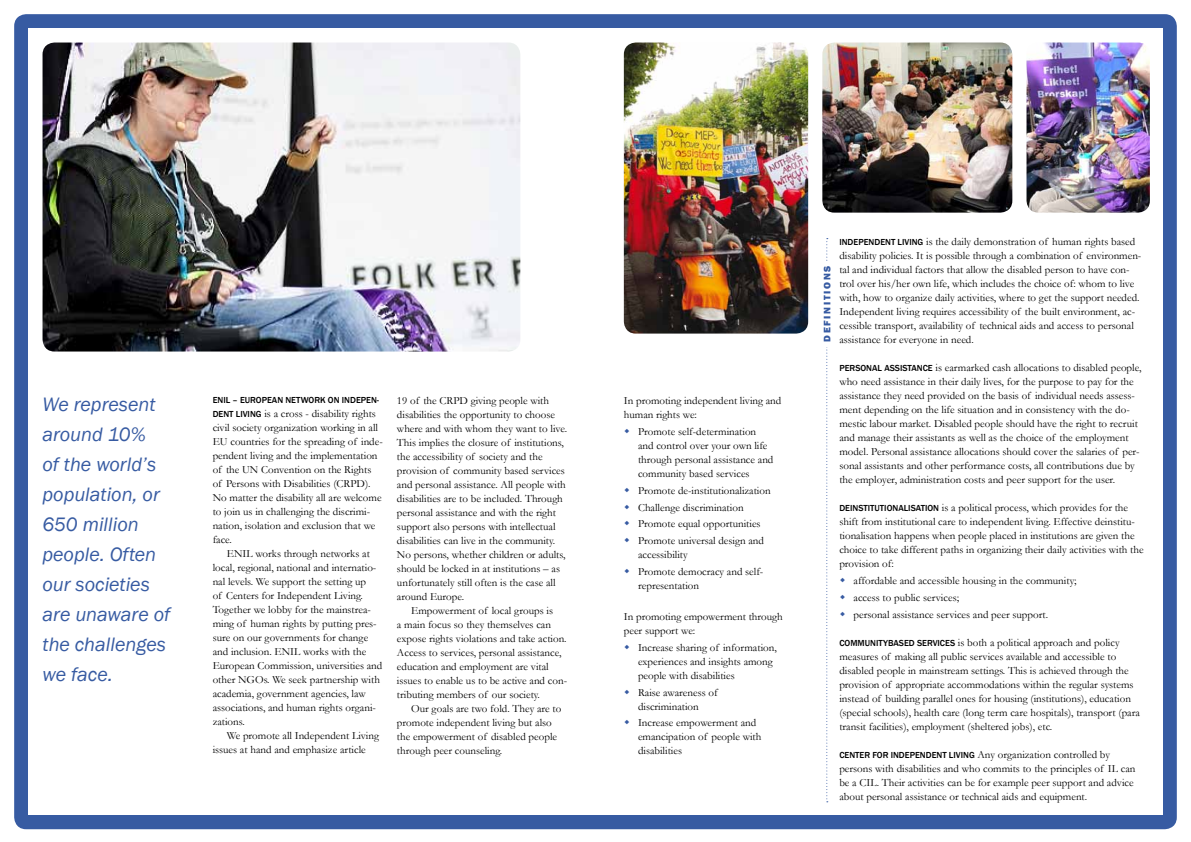
<style>
.page{position:relative;width:1191px;height:842px;background:#fff}
.page>*{position:absolute;margin:0;border:0;box-sizing:border-box;transform-origin:0 0}
.t1{font:italic 20px/30px "Franklin Gothic";color:#375ba2}
.t2{font:11px/14px "Garamond";color:#000}
.t3{font:800 10px "Franklin Gothic";letter-spacing:.17em;color:#375ba2}
.t4{font:500 9px "Franklin Gothic";color:#000}
.s1{font-family:"Franklin Gothic";font-weight:500;font-size:9px}
</style>
<div class="page">
<div style="left:14px;top:14px;width:1162px;height:815px;background:#375ba2;border-radius:12px"></div>
<div style="left:28px;top:28px;width:1134px;height:787px;background:#fff"></div>
<img style="left:822px;top:43px;width:190px;height:170px">
<img style="left:624px;top:43px;width:184px;height:291px">
<img style="left:43px;top:43px;width:477px;height:308px">
<img style="left:1026px;top:43px;width:123px;height:170px">
<svg style="left:826px;top:238px;width:2px;height:564px"></svg>
<div style="left:823px;top:262px;width:11px;height:84px;background:#fff"></div>
<h1 class="t1" style="left:43px;top:390px;width:129px">We represent around 10%<br>of the world’s population, or<br>650 million people. Often our societies are unaware of the challenges we face.</h1>
<p class="t4" style="left:213px;top:395px;width:168px">ENIL – EUROPEAN NETWORK ON INDEPEN-</p>
<p class="t2" style="left:213px;top:406px;width:172px"><span class="s1">DENT LIVING</span> is a cross - disability rights civil society organization working in all EU countries for the spreading of inde&shy;pendent living and the implementation of the UN Convention on the Rights of Persons with Disabilities (CRPD).<br>No matter the disability all are welcome to join us in challenging the discrimi&shy;nation, isolation and exclusion that we face.</p>
<p class="t2" style="left:213px;top:546px;width:171px;text-indent:14px">ENIL works through networks at local, regional, national and internatio&shy;nal levels. We support the setting up<br>of Centers for Independent Living.<br>Together we lobby for the mainstrea&shy;ming of human rights by putting pres&shy;sure on our governments for change and inclusion. ENIL works with the European Commission, universities and other NGOs. We seek partnership with academia, government agencies, law associations, and human rights organi&shy;zations.</p>
<p class="t2" style="left:213px;top:728px;width:168px;text-indent:14px">We promote all Independent Living issues at hand and emphasize article</p>
<p class="t2" style="left:397px;top:393px;width:172px">19 of the CRPD giving people with disabilities the opportunity to choose where and with whom they want to live.<br>This implies the closure of institutions, the accessibility of society and the provision of community based services and personal assistance. All people with disabilities are to be included. Through personal assistance and with the right support also persons with intellectual disabilities can live in the community.<br>No persons, whether children or adults, should be locked in at institutions – as unfortunately still often is the case all around Europe.</p>
<p class="t2" style="left:397px;top:603px;width:172px;text-indent:14px">Empowerment of local groups is<br>a main focus so they themselves can expose rights violations and take action.<br>Access to services, personal assistance, education and employment are vital issues to enable us to be active and con&shy;tributing members of our society.</p>
<p class="t2" style="left:397px;top:701px;width:166px;text-indent:14px">Our goals are two fold. They are to promote independent living but also the empowerment of disabled people through peer counseling.</p>
<p class="t2" style="left:624px;top:393px;width:159px">In promoting independent living and human rights we:</p>
<p class="t2" style="left:638px;top:424px;width:137px">Promote self-determination and control over your own life through personal assistance and community based services</p>
<p class="t2" style="left:638px;top:482px;width:134px;line-height:16.8px">Promote de-institutionalization<br>Challenge discrimination<br>Promote equal opportunities<br>Promote universal design and</p>
<p class="t2" style="left:638px;top:546px;width:127px;line-height:16.8px">accessibility<br>Promote democracy and self-</p>
<p class="t2" style="left:638px;top:578px;width:63px">representation</p>
<p class="t2" style="left:624px;top:609px;width:160px">In promoting empowerment through peer support we:</p>
<p class="t2" style="left:638px;top:640px;width:140px">Increase sharing of information, experiences and insights among people with disabilities</p>
<p class="t2" style="left:638px;top:685px;width:81px">Raise awareness of discrimination</p>
<p class="t2" style="left:638px;top:716px;width:125px">Increase empowerment and emancipation of people with disabilities</p>
<p class="t3" style="left:820px;top:342px;width:78px;rotate:-90deg">Definitions</p>
<p class="t2" style="left:839px;top:235px;width:303px"><span class="s1">INDEPENDENT LIVING</span> is the daily demonstration of human rights based disability policies. It is possible through a combination of environmen&shy;tal and individual factors that allow the disabled person to have con&shy;trol over his/her own life, which includes the choice of: whom to live with, how to organize daily activities, where to get the support needed.<br>Independent living requires accessibility of the built environment, ac&shy;cessible transport, availability of technical aids and access to personal assistance for everyone in need.</p>
<p class="t2" style="left:839px;top:361px;width:304px"><span class="s1">PERSONAL ASSISTANCE</span> is earmarked cash allocations to disabled people, who need assistance in their daily lives, for the purpose to pay for the assistance they need provided on the basis of individual needs assess&shy;ment depending on the life situation and in consistency with the do&shy;mestic labour market. Disabled people should have the right to recruit and manage their assistants as well as the choice of the employment model. Personal assistance allocations should cover the salaries of per&shy;sonal assistants and other performance costs, all contributions due by the employer, administration costs and peer support for the user.</p>
<p class="t2" style="left:839px;top:501px;width:306px"><span class="s1">DEINSTITUTIONALISATION</span> is a political process, which provides for the shift from institutional care to independent living. Effective deinstitu&shy;tionalisation happens when people placed in institutions are given the choice to take different paths in organizing their daily activities with the provision of:</p>
<p class="t2" style="left:853px;top:572px;width:225px;line-height:16.8px">affordable and accessible housing in the community; access to public services;<br>personal assistance services and peer support.</p>
<p class="t2" style="left:839px;top:635px;width:302px"><span class="s1">COMMUNITYBASED SERVICES</span> is both a political approach and policy measures of making all public services available and accessible to disabled people in mainstream settings. This is achieved through the provision of appropriate accommodations within the regular systems instead of building parallel ones for housing (institutions), education (special schools), health care (long term care hospitals), transport (para transit facilities), employment (sheltered jobs), etc.</p>
<p class="t4" style="left:839px;top:749px;width:12px">CENTER</p>
<p class="t4" style="left:872px;top:749px;width:27px">FOR INDEPENDENT</p>
<p class="t4" style="left:949px;top:749px;width:10px">LIVING</p>
<p class="t2" style="left:839px;top:747px;width:297px;text-indent:138px">Any organization controlled by persons with disabilities and who commits to the principles of IL can be a CIL. Their activities can be for example peer support and advice about personal assistance or technical aids and equipment.</p>
</div>
